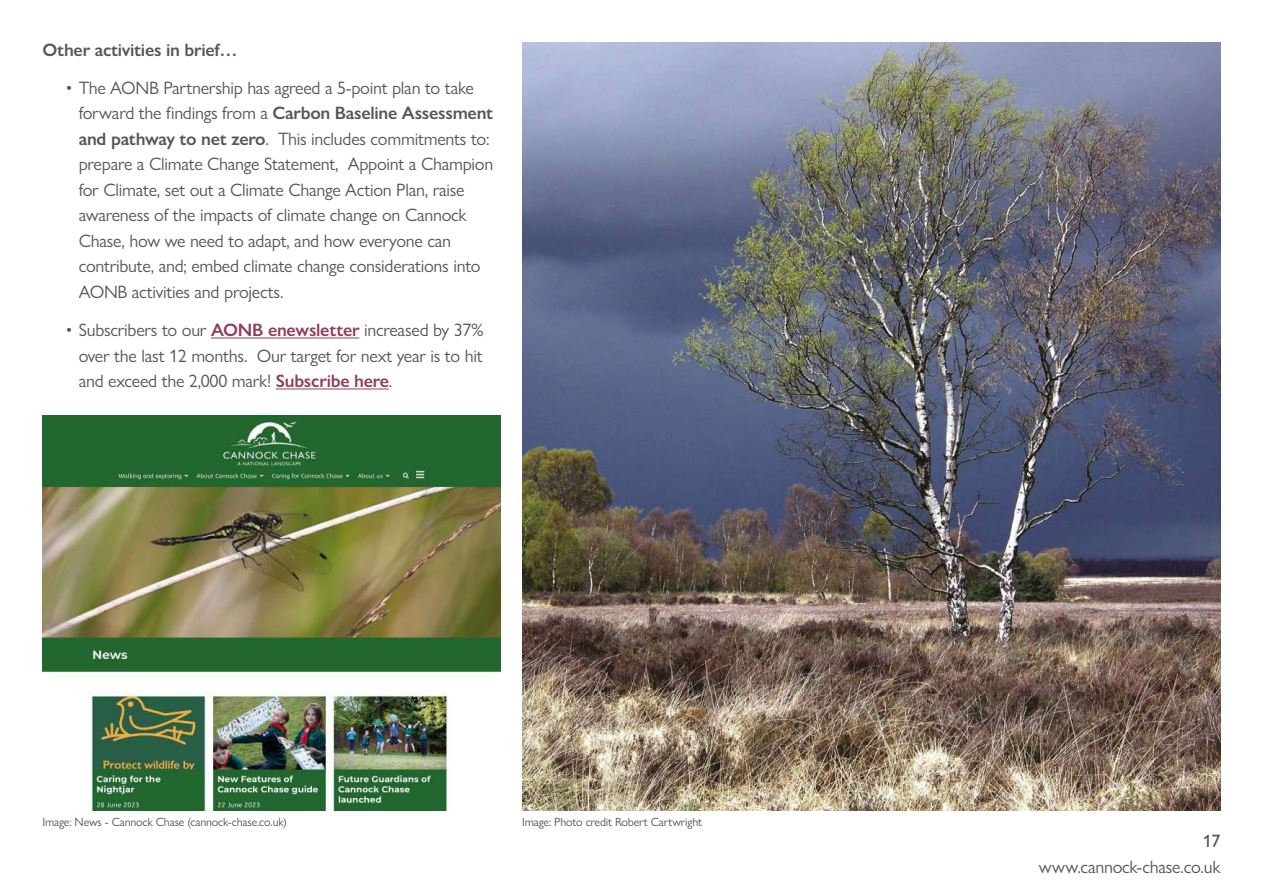
<style>
.page{position:relative;width:1263px;height:893px;background:#fff}
.page>*{position:absolute;margin:0;border:0;box-sizing:border-box;transform-origin:0 0}
.t1{font:18px/25.5px "Gill Sans Nova";letter-spacing:-.015em;color:#575756}
.t2{font:600 18px "Gill Sans Nova";letter-spacing:-.015em;color:#575756}
.t3{font:500 18px "Gill Sans Nova";color:#575756}
.t4{font:12px "Gill Sans Nova";letter-spacing:-.015em;color:#575756}
.s1{font-weight:600}
.s2{font-weight:600;color:#913e5e}
</style>
<div class="page">
<hr style="left:211px;top:338px;width:148px;height:1px;background:#913e5e">
<hr style="left:276px;top:389px;width:113px;height:1px;background:#913e5e">
<img style="left:522px;top:43px;width:698px;height:768px">
<img style="left:43px;top:415px;width:458px;height:396px">
<p class="t2" style="left:43px;top:38px;width:197px">Other activities in brief…</p>
<p class="t1" style="left:79px;top:75px;width:416px;text-indent:-13px">• The AONB Partnership has agreed a 5-point plan to take forward the findings from a <span class="s1">Carbon Baseline Assessment and pathway to net zero</span>. This includes commitments to: prepare a Climate Change Statement, Appoint a Champion for Climate, set out a Climate Change Action Plan, raise awareness of the impacts of climate change on Cannock Chase, how we need to adapt, and how everyone can contribute, and; embed climate change considerations into AONB activities and projects.</p>
<p class="t1" style="left:79px;top:317px;width:407px;text-align:justify;text-indent:-13px">• Subscribers to our <span class="s2">AONB enewsletter</span> increased by 37% over the last 12 months. Our target for next year is to hit and exceed the 2,000 mark! <span class="s2">Subscribe here</span>.</p>
<p class="t4" style="left:43px;top:815px;width:246px">Image: News - Cannock Chase (cannock-chase.co.uk)</p>
<p class="t4" style="left:522px;top:815px;width:181px">Image: Photo credit Robert Cartwright</p>
<p class="t3" style="left:1203px;top:830px;width:19px">17</p>
<p class="t1" style="left:1039px;top:854px;width:183px">www.cannock-chase.co.uk</p>
</div>
